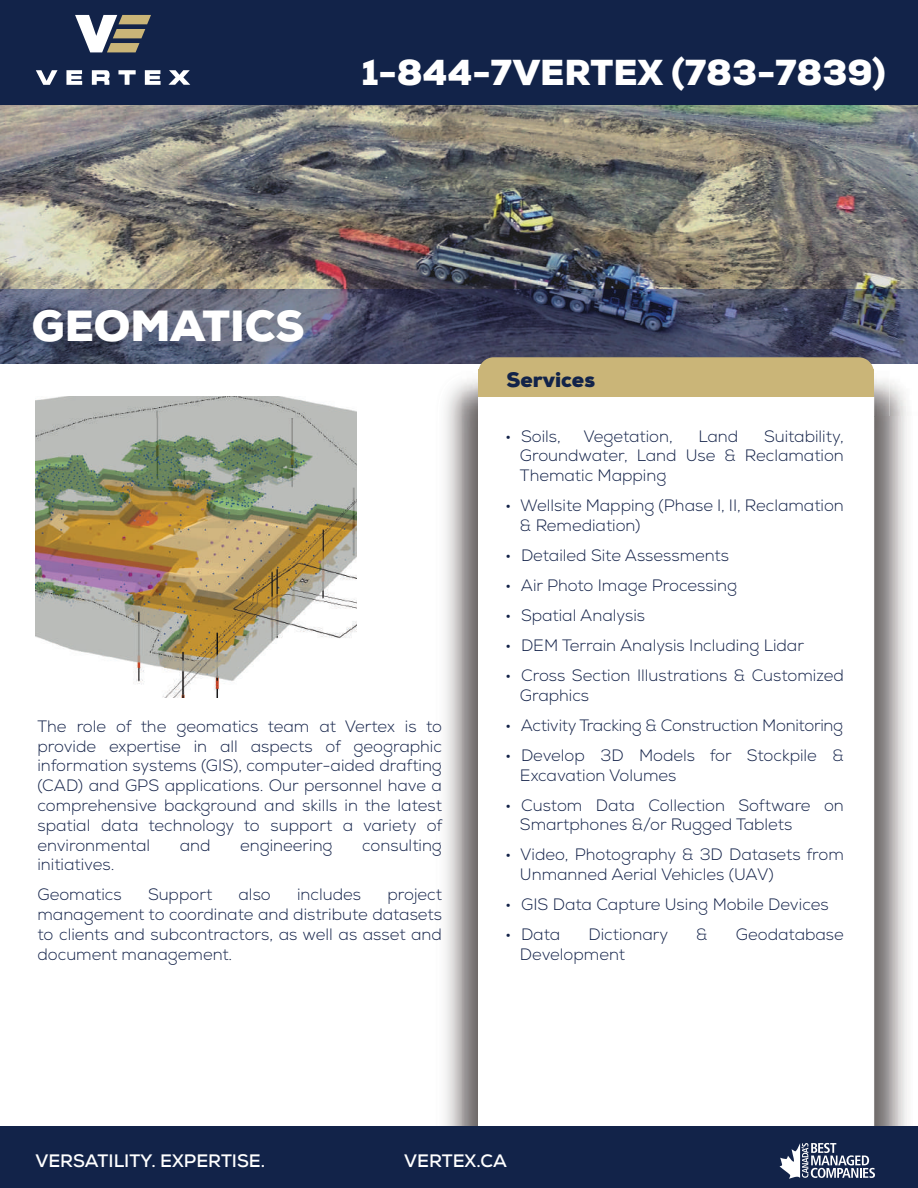
<style>
.page{position:relative;width:918px;height:1188px;background:#fff}
.page>*{position:absolute;margin:0;border:0;box-sizing:border-box;transform-origin:0 0}
.t1{font:900 43.5px "Nexa";color:#fff}
.t2{font:900 36px "Nexa";color:#fff}
.t3{font:900 21px "Nexa";color:#122349}
.t4{font:700 18px "Nexa";color:#fff}
.t5{font:300 16.5px/19.8px "Nexa";color:#132249}
</style>
<div class="page">
<div style="left:0;top:0;width:918px;height:106px;background:#122349"></div>
<svg style="left:75px;top:15px;width:76px;height:37px"></svg>
<svg style="left:36px;top:70px;width:22px;height:15px"></svg>
<svg style="left:66px;top:70px;width:16px;height:15px"></svg>
<svg style="left:92px;top:70px;width:18px;height:15px"></svg>
<svg style="left:118px;top:70px;width:18px;height:15px"></svg>
<svg style="left:145px;top:70px;width:16px;height:15px"></svg>
<svg style="left:168px;top:70px;width:22px;height:15px"></svg>
<img style="left:0;top:105px;width:918px;height:185px">
<img style="left:0;top:290px;width:918px;height:74px">
<img style="left:35px;top:396px;width:321px;height:302px">
<img style="left:889px;top:382px;width:20px;height:34px">
<img style="left:874px;top:416px;width:33px;height:710px">
<img style="left:462px;top:365px;width:427px;height:52px">
<img style="left:462px;top:416px;width:16px;height:710px">
<div style="left:478px;top:359px;width:396px;height:781px;background:#fff;border-radius:15px"></div>
<div style="left:478px;top:357px;width:396px;height:31px;background:#cab578;border-radius:15px"></div>
<div style="left:478px;top:370px;width:396px;height:27px;background:#cab578"></div>
<div style="left:0;top:1126px;width:918px;height:62px;background:#122349"></div>
<svg style="left:779px;top:1142px;width:96px;height:37px"></svg>
<h2 class="t2" style="left:362px;top:50px;width:525px">1-844-7VERTEX (783-7839)</h2>
<h1 class="t1" style="left:32px;top:298px;width:274px">GEOMATICS</h1>
<p class="t3" style="left:507px;top:366px;width:90px">Services</p>
<p class="t5" style="left:38px;top:717px;width:406px;text-align:justify">The role of the geomatics team at Vertex is to provide expertise in all aspects of geographic information systems (GIS), computer-aided drafting (CAD) and GPS applications. Our personnel have a comprehensive background and skills in the latest spatial data technology to support a variety of environmental</p>
<p class="t5" style="left:180px;top:836px;width:32px">and</p>
<p class="t5" style="left:240px;top:836px;width:94px">engineering</p>
<p class="t5" style="left:362px;top:836px;width:81px">consulting</p>
<p class="t5" style="left:38px;top:850px;width:86px;line-height:30px">initiatives.<br>Geomatics</p>
<p class="t5" style="left:38px;top:885px;width:406px;text-align:justify;text-indent:350px">project management to coordinate and distribute datasets to clients and subcontractors, as well as asset and document management.</p>
<p class="t5" style="left:148px;top:885px;width:66px">Support</p>
<p class="t5" style="left:239px;top:885px;width:34px">also</p>
<p class="t5" style="left:297px;top:885px;width:66px">includes</p>
<p class="t5" style="left:505px;top:426px;width:57px">• Soils,</p>
<p class="t5" style="left:583px;top:426px;width:91px">Vegetation,</p>
<p class="t5" style="left:699px;top:426px;width:41px">Land</p>
<p class="t5" style="left:520px;top:426px;width:325px;text-align:justify;text-indent:244px">Suitability, Groundwater, Land Use &amp; Reclamation Thematic Mapping</p>
<p class="t5" style="left:520px;top:496px;width:325px;text-indent:-15px">• Wellsite Mapping (Phase I, II, Reclamation &amp; Remediation)</p>
<p class="t5" style="left:505px;top:546px;width:226px">• Detailed Site Assessments</p>
<p class="t5" style="left:505px;top:576px;width:234px">• Air Photo Image Processing</p>
<p class="t5" style="left:505px;top:606px;width:142px">• Spatial Analysis</p>
<p class="t5" style="left:505px;top:636px;width:301px">• DEM Terrain Analysis Including Lidar</p>
<p class="t5" style="left:520px;top:666px;width:325px;text-indent:-15px">• Cross Section Illustrations &amp; Customized<br>Graphics</p>
<p class="t5" style="left:505px;top:716px;width:340px">• Activity Tracking &amp; Construction Monitoring</p>
<p class="t5" style="left:520px;top:746px;width:325px;text-indent:-15px">• Develop 3D Models for Stockpile &amp;<br>Excavation Volumes</p>
<p class="t5" style="left:520px;top:795px;width:325px;text-indent:-15px">• Custom Data Collection Software on<br>Smartphones &amp;/or Rugged Tablets</p>
<p class="t5" style="left:520px;top:845px;width:325px;text-indent:-15px">• Video, Photography &amp; 3D Datasets from<br>Unmanned Aerial Vehicles (UAV)</p>
<p class="t5" style="left:505px;top:895px;width:325px">• GIS Data Capture Using Mobile Devices</p>
<p class="t5" style="left:505px;top:925px;width:57px">• Data</p>
<p class="t5" style="left:589px;top:925px;width:81px">Dictionary</p>
<p class="t5" style="left:696px;top:925px;width:13px">&amp;</p>
<p class="t5" style="left:736px;top:925px;width:109px">Geodatabase</p>
<p class="t5" style="left:520px;top:945px;width:106px">Development</p>
<p class="t4" style="left:35px;top:1150px;width:231px">VERSATILITY. EXPERTISE.</p>
<p class="t4" style="left:404px;top:1150px;width:104px">VERTEX.CA</p>
</div>
